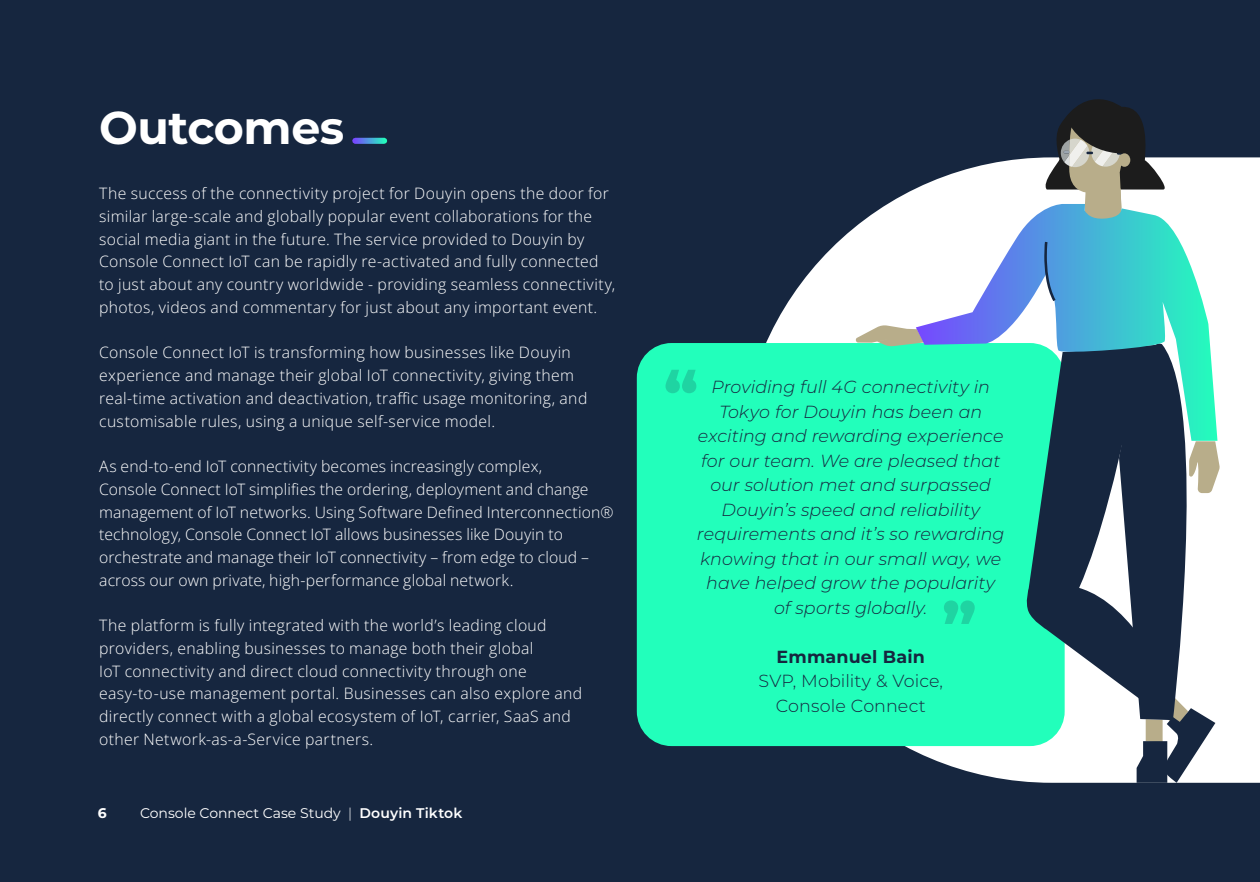
<style>
.page{position:relative;width:1260px;height:882px;background:#16263f}
.page>*{position:absolute;margin:0;border:0;box-sizing:border-box;transform-origin:0 0}
.t1{font:800 63px "Montserrat";color:#16263f}
.t2{font:700 45.85px "Montserrat";letter-spacing:-.01em;color:#fff}
.t3{font:italic 300 17.5px/24.5px "Montserrat";color:#16263f;text-align:center}
.t4{font:300 17.5px/24.5px "Montserrat";letter-spacing:.005em;color:#16263f;text-align:center}
.t5{font:700 17.5px "Montserrat";letter-spacing:.01em;color:#16263f}
.t6{font:15.75px/22.8px "Open Sans";letter-spacing:.02em;color:#fff}
.t7{font:14px "Montserrat";color:#fff}
.t8{font:700 14px "Montserrat";color:#fff}
.s1{font-weight:300}
.s2{font-weight:600}
</style>
<div class="page">
<svg style="left:739px;top:157px;width:521px;height:626px;fill:#fff"></svg>
<div style="left:637px;top:343px;width:428px;height:403px;background:#2fb;border-radius:35px"></div>
<svg style="left:355px;top:138px;width:29px;height:6px"></svg>
<svg style="left:1041px;top:99px;width:130px;height:105px"></svg>
<svg style="left:855px;top:325px;width:61px;height:21px"></svg>
<svg style="left:1026px;top:441px;width:93px;height:270px"></svg>
<svg style="left:916px;top:204px;width:301px;height:237px"></svg>
<svg style="left:1044px;top:242px;width:12px;height:59px"></svg>
<svg style="left:1119px;top:332px;width:101px;height:451px"></svg>
<div style="left:1119px;top:153px;width:11px;height:14px;background:#b8ad8a;border-radius:50%"></div>
<h2 class="t2" style="left:99px;top:94px;width:247px">Outcomes</h2>
<p class="t6" style="left:99px;top:182px;width:517px">The success of the connectivity project for Douyin opens the door for similar large-scale and globally popular event collaborations for the social media giant in the future. The service provided to Douyin by Console Connect IoT can be rapidly re-activated and fully connected to just about any country worldwide - providing seamless connectivity, photos, videos and commentary for just about any important event.</p>
<p class="t6" style="left:99px;top:341px;width:490px">Console Connect IoT is transforming how businesses like Douyin experience and manage their global IoT connectivity, giving them real-time activation and deactivation, traffic usage monitoring, and customisable rules, using a unique self-service model.</p>
<p class="t6" style="left:99px;top:455px;width:516px">As end-to-end IoT connectivity becomes increasingly complex,<br>Console Connect IoT simplifies the ordering, deployment and change management of IoT networks. Using Software Defined Interconnection® technology, Console Connect IoT allows businesses like Douyin to orchestrate and manage their IoT connectivity – from edge to cloud – across our own private, high-performance global network.</p>
<p class="t6" style="left:99px;top:614px;width:484px">The platform is fully integrated with the world’s leading cloud providers, enabling businesses to manage both their global<br>IoT connectivity and direct cloud connectivity through one easy-to-use management portal. Businesses can also explore and directly connect with a global ecosystem of IoT, carrier, SaaS and other Network-as-a-Service partners.</p>
<p class="t8" style="left:98px;top:803px;width:10px">6</p>
<p class="t7" style="left:140px;top:804px;width:324px">Console Connect Case Study <span class="s1">|</span> <span class="s2">Douyin Tiktok</span></p>
<h1 class="t1" style="left:664px;top:348px;width:36px">“</h1>
<p class="t3" style="left:697px;top:374px;width:309px">Providing full 4G connectivity in<br>Tokyo for Douyin has been an exciting and rewarding experience for our team. We are pleased that our solution met and surpassed<br>Douyin’s speed and reliability requirements and it’s so rewarding knowing that in our small way, we have helped grow the popularity of sports globally.</p>
<p class="t5" style="left:777px;top:644px;width:150px">Emmanuel Bain</p>
<p class="t4" style="left:758px;top:668px;width:186px">SVP, Mobility &amp; Voice,<br>Console Connect</p>
<h1 class="t1" style="left:976px;top:646px;width:36px;rotate:-180deg">“</h1>
</div>
